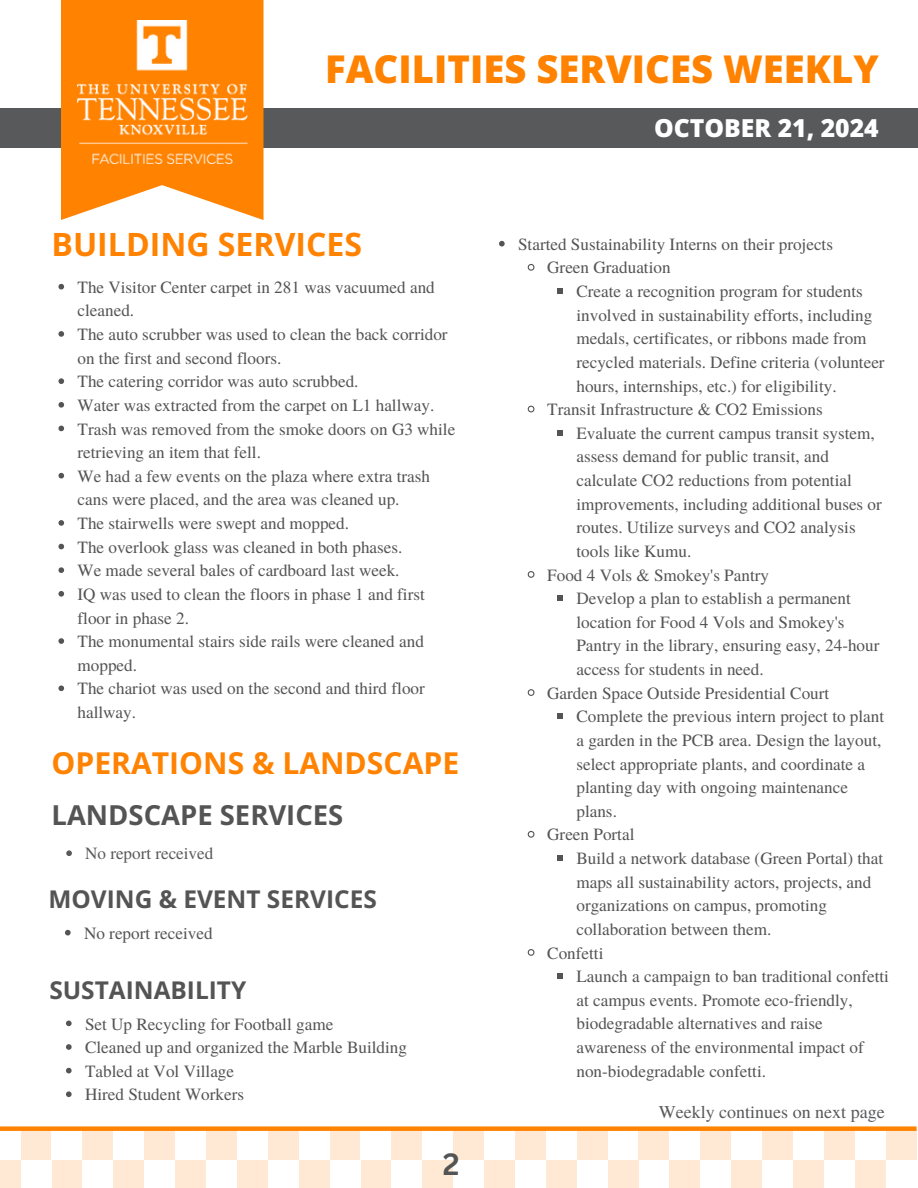
<style>
.page{position:relative;width:918px;height:1188px;background:#fff}
.page>*{position:absolute;margin:0;border:0;box-sizing:border-box;transform-origin:0 0}
.t1{font:800 38.25px "Open Sans";color:#ff8200}
.t2{font:700 32.1px "Open Sans";color:#ff8200}
.t3{font:700 30.15px "Open Sans";color:#ff8200}
.t4{font:700 30px "Canva Sans";color:#545454}
.t5{font:700 27.45px "Open Sans";color:#545454}
.t6{font:800 24.75px "Open Sans";color:#fff}
.t7{font:700 24.45px "Open Sans";color:#545454}
.t8{font:18px "Te X Gyre Termes";color:#58595b}
.t9{font:17.1px/23.7px "Te X Gyre Termes";color:#545454}
.t10{font:17.1px "Te X Gyre Termes";color:#58595b}
</style>
<div class="page">
<div style="left:0;top:108px;width:918px;height:40px;background:#58595b"></div>
<svg style="left:61px;top:0;width:203px;height:220px;fill:#ff8200"></svg>
<img style="left:77px;top:20px;width:170px;height:143px">
<div style="left:700px;top:1129px;width:31px;height:31px;background:#ffe9d4"></div>
<div style="left:762px;top:1129px;width:31px;height:31px;background:#ffe9d4"></div>
<div style="left:824px;top:1129px;width:31px;height:31px;background:#ffe9d4"></div>
<div style="left:886px;top:1129px;width:31px;height:31px;background:#ffe9d4"></div>
<div style="left:855px;top:1160px;width:31px;height:28px;background:#ffe9d4"></div>
<div style="left:793px;top:1160px;width:31px;height:28px;background:#ffe9d4"></div>
<div style="left:731px;top:1160px;width:31px;height:28px;background:#ffe9d4"></div>
<div style="left:669px;top:1160px;width:31px;height:28px;background:#ffe9d4"></div>
<div style="left:453px;top:1129px;width:31px;height:31px;background:#ffe9d4"></div>
<div style="left:515px;top:1129px;width:31px;height:31px;background:#ffe9d4"></div>
<div style="left:577px;top:1129px;width:31px;height:31px;background:#ffe9d4"></div>
<div style="left:639px;top:1129px;width:30px;height:31px;background:#ffe9d4"></div>
<div style="left:608px;top:1160px;width:31px;height:28px;background:#ffe9d4"></div>
<div style="left:546px;top:1160px;width:31px;height:28px;background:#ffe9d4"></div>
<div style="left:484px;top:1160px;width:31px;height:28px;background:#ffe9d4"></div>
<div style="left:422px;top:1160px;width:31px;height:28px;background:#ffe9d4"></div>
<div style="left:206px;top:1129px;width:31px;height:31px;background:#ffe9d4"></div>
<div style="left:268px;top:1129px;width:31px;height:31px;background:#ffe9d4"></div>
<div style="left:330px;top:1129px;width:30px;height:31px;background:#ffe9d4"></div>
<div style="left:391px;top:1129px;width:31px;height:31px;background:#ffe9d4"></div>
<div style="left:360px;top:1160px;width:31px;height:28px;background:#ffe9d4"></div>
<div style="left:299px;top:1160px;width:31px;height:28px;background:#ffe9d4"></div>
<div style="left:237px;top:1160px;width:31px;height:28px;background:#ffe9d4"></div>
<div style="left:175px;top:1160px;width:31px;height:28px;background:#ffe9d4"></div>
<div style="left:21px;top:1129px;width:31px;height:31px;background:#ffe9d4"></div>
<div style="left:82px;top:1129px;width:31px;height:31px;background:#ffe9d4"></div>
<div style="left:144px;top:1129px;width:31px;height:31px;background:#ffe9d4"></div>
<div style="left:113px;top:1160px;width:31px;height:28px;background:#ffe9d4"></div>
<div style="left:52px;top:1160px;width:30px;height:28px;background:#ffe9d4"></div>
<div style="left:0;top:1160px;width:21px;height:28px;background:#ffe9d4"></div>
<div style="left:0;top:1126px;width:917px;height:5px;background:#ff8200"></div>
<svg style="left:58px;top:284px;width:6px;height:5px"></svg>
<svg style="left:58px;top:331px;width:6px;height:6px"></svg>
<svg style="left:58px;top:378px;width:6px;height:6px"></svg>
<svg style="left:58px;top:402px;width:6px;height:6px"></svg>
<svg style="left:58px;top:426px;width:6px;height:5px"></svg>
<svg style="left:58px;top:473px;width:6px;height:5px"></svg>
<svg style="left:58px;top:520px;width:6px;height:6px"></svg>
<svg style="left:58px;top:544px;width:6px;height:5px"></svg>
<svg style="left:58px;top:567px;width:6px;height:6px"></svg>
<svg style="left:58px;top:591px;width:6px;height:6px"></svg>
<svg style="left:58px;top:638px;width:6px;height:6px"></svg>
<svg style="left:58px;top:685px;width:6px;height:6px"></svg>
<svg style="left:66px;top:850px;width:6px;height:6px"></svg>
<svg style="left:65px;top:930px;width:6px;height:5px"></svg>
<svg style="left:66px;top:1021px;width:6px;height:5px"></svg>
<svg style="left:66px;top:1044px;width:6px;height:6px"></svg>
<svg style="left:66px;top:1068px;width:6px;height:5px"></svg>
<svg style="left:66px;top:1091px;width:6px;height:6px"></svg>
<svg style="left:499px;top:241px;width:6px;height:5px"></svg>
<svg style="left:527px;top:264px;width:8px;height:7px"></svg>
<svg style="left:558px;top:288px;width:5px;height:6px"></svg>
<svg style="left:527px;top:405px;width:8px;height:8px"></svg>
<svg style="left:558px;top:430px;width:5px;height:5px"></svg>
<svg style="left:527px;top:571px;width:8px;height:7px"></svg>
<svg style="left:558px;top:595px;width:5px;height:6px"></svg>
<svg style="left:527px;top:689px;width:8px;height:7px"></svg>
<svg style="left:558px;top:713px;width:5px;height:6px"></svg>
<svg style="left:527px;top:831px;width:8px;height:7px"></svg>
<svg style="left:558px;top:855px;width:5px;height:6px"></svg>
<svg style="left:527px;top:949px;width:8px;height:7px"></svg>
<svg style="left:558px;top:973px;width:5px;height:6px"></svg>
<h1 class="t1" style="left:325px;top:42px;width:555px">FACILITIES SERVICES WEEKLY</h1>
<h3 class="t6" style="left:654px;top:111px;width:226px">OCTOBER 21, 2024</h3>
<p class="t2" style="left:52px;top:222px;width:312px">BUILDING SERVICES</p>
<p class="t9" style="left:78px;top:274px;width:359px">The Visitor Center carpet in 281 was vacuumed and cleaned.</p>
<p class="t9" style="left:78px;top:322px;width:372px">The auto scrubber was used to clean the back corridor on the first and second floors.</p>
<p class="t9" style="left:78px;top:369px;width:283px">The catering corridor was auto scrubbed.</p>
<p class="t9" style="left:78px;top:393px;width:358px">Water was extracted from the carpet on L1 hallway.</p>
<p class="t9" style="left:78px;top:416px;width:379px">Trash was removed from the smoke doors on G3 while retrieving an item that fell.</p>
<p class="t9" style="left:78px;top:463px;width:354px">We had a few events on the plaza where extra trash cans were placed, and the area was cleaned up.</p>
<p class="t9" style="left:78px;top:511px;width:273px">The stairwells were swept and mopped.</p>
<p class="t9" style="left:78px;top:534px;width:326px">The overlook glass was cleaned in both phases.</p>
<p class="t9" style="left:78px;top:558px;width:324px">We made several bales of cardboard last week.</p>
<p class="t9" style="left:78px;top:582px;width:349px">IQ was used to clean the floors in phase 1 and first floor in phase 2.</p>
<p class="t9" style="left:78px;top:629px;width:348px">The monumental stairs side rails were cleaned and mopped.</p>
<p class="t9" style="left:78px;top:676px;width:349px">The chariot was used on the second and third floor hallway.</p>
<p class="t3" style="left:52px;top:742px;width:409px">OPERATIONS &amp; LANDSCAPE</p>
<p class="t5" style="left:52px;top:795px;width:293px">LANDSCAPE SERVICES</p>
<p class="t10" style="left:85px;top:841px;width:130px">No report received</p>
<p class="t7" style="left:48px;top:882px;width:330px">MOVING &amp; EVENT SERVICES</p>
<p class="t9" style="left:84px;top:920px;width:130px">No report received</p>
<p class="t7" style="left:49px;top:973px;width:199px">SUSTAINABILITY</p>
<p class="t9" style="left:85px;top:1011px;width:250px">Set Up Recycling for Football game</p>
<p class="t9" style="left:85px;top:1035px;width:324px">Cleaned up and organized the Marble Building</p>
<p class="t9" style="left:85px;top:1058px;width:151px">Tabled at Vol Village</p>
<p class="t9" style="left:85px;top:1082px;width:161px">Hired Student Workers</p>
<h2 class="t4" style="left:443px;top:1143px;width:18px">2</h2>
<p class="t9" style="left:518px;top:231px;width:316px">Started Sustainability Interns on their projects</p>
<h2 class="t9" style="left:547px;top:255px;width:125px">Green Graduation</h2>
<h3 class="t9" style="left:576px;top:279px;width:310px">Create a recognition program for students involved in sustainability efforts, including medals, certificates, or ribbons made from recycled materials. Define criteria (volunteer hours, internships, etc.) for eligibility.</h3>
<p class="t9" style="left:547px;top:397px;width:277px">Transit Infrastructure &amp; CO2 Emissions</p>
<h4 class="t9" style="left:576px;top:420px;width:307px">Evaluate the current campus transit system, assess demand for public transit, and calculate CO2 reductions from potential improvements, including additional buses or routes. Utilize surveys and CO2 analysis tools like Kumu.</h4>
<p class="t9" style="left:547px;top:562px;width:223px">Food 4 Vols &amp; Smokey's Pantry</p>
<h4 class="t9" style="left:576px;top:586px;width:305px">Develop a plan to establish a permanent location for Food 4 Vols and Smokey's Pantry in the library, ensuring easy, 24-hour access for students in need.</h4>
<p class="t9" style="left:547px;top:680px;width:284px">Garden Space Outside Presidential Court</p>
<p class="t9" style="left:576px;top:704px;width:309px">Complete the previous intern project to plant a garden in the PCB area. Design the layout, select appropriate plants, and coordinate a planting day with ongoing maintenance plans.</p>
<p class="t9" style="left:547px;top:822px;width:89px">Green Portal</p>
<p class="t9" style="left:576px;top:846px;width:308px">Build a network database (Green Portal) that maps all sustainability actors, projects, and organizations on campus, promoting collaboration between them.</p>
<p class="t9" style="left:547px;top:940px;width:58px">Confetti</p>
<p class="t9" style="left:576px;top:964px;width:314px">Launch a campaign to ban traditional confetti at campus events. Promote eco-friendly, biodegradable alternatives and raise awareness of the environmental impact of non-biodegradable confetti.</p>
<p class="t8" style="left:659px;top:1099px;width:227px">Weekly continues on next page</p>
</div>
